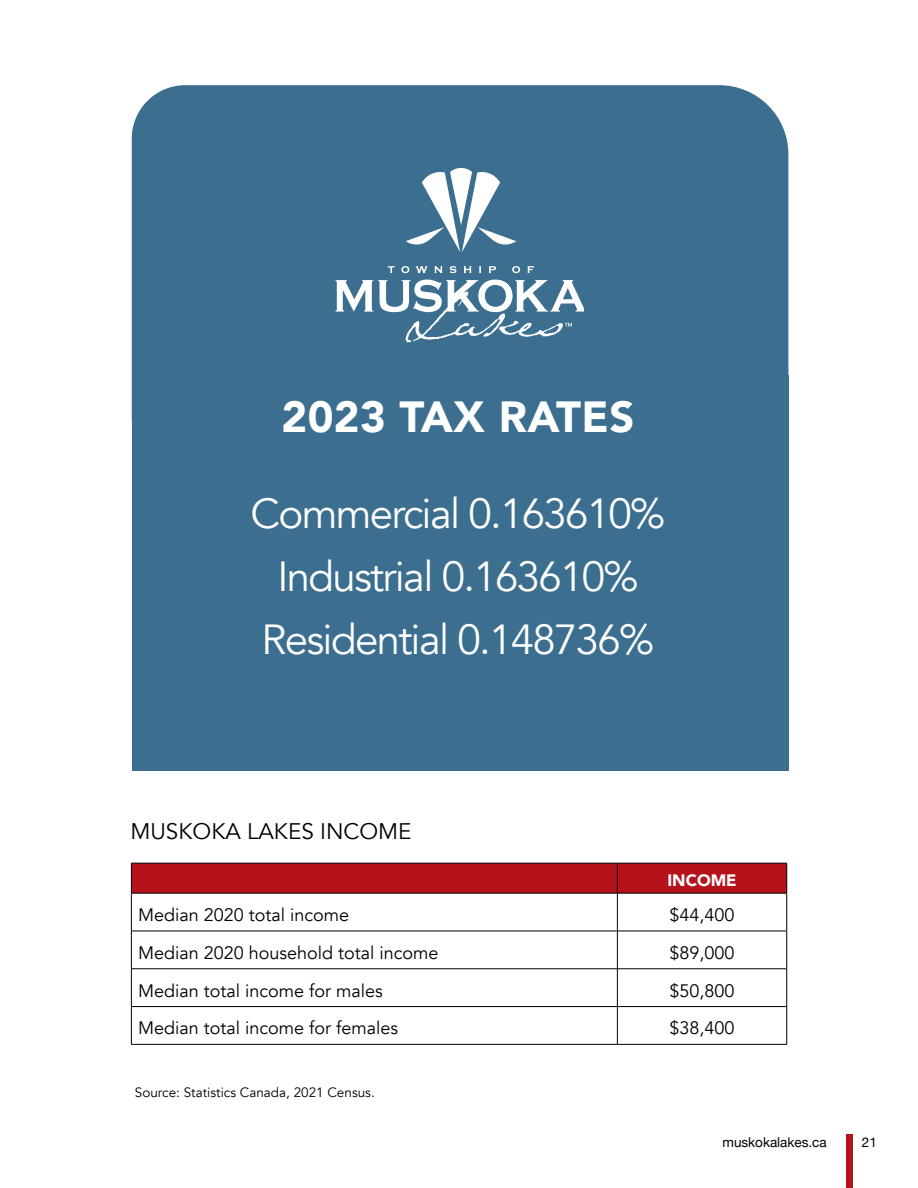
<style>
.page{position:relative;width:918px;height:1188px;background:#fff}
.page>*{position:absolute;margin:0;border:0;box-sizing:border-box;transform-origin:0 0}
.t1{font:900 43.5px "Avenir";letter-spacing:.01em;color:#fff}
.t2{font:42px/63px "Avenir";letter-spacing:-.04em;color:#fff;text-align:center}
.t3{font:22.5px "Avenir";color:#000}
.t4{font:18px "Avenir";color:#000}
.t5{font:900 16.5px "Avenir";color:#fff}
.t6{font:13.5px "Avenir";color:#000}
.t7{font:13.5px "Helvetica Neue";color:#000}
</style>
<div class="page">
<div style="left:132px;top:376px;width:656px;height:395px;background:#3b6e8f"></div>
<div style="left:132px;top:864px;width:654px;height:29px;background:#b5121b"></div>
<hr style="left:131px;top:863px;width:486px;height:1px;background:#000">
<hr style="left:131px;top:863px;width:1px;height:30px;background:#000">
<hr style="left:617px;top:863px;width:170px;height:1px;background:#000">
<hr style="left:617px;top:863px;width:1px;height:30px;background:#000">
<hr style="left:786px;top:863px;width:1px;height:30px;background:#000">
<hr style="left:131px;top:893px;width:486px;height:1px;background:#000">
<hr style="left:131px;top:893px;width:1px;height:38px;background:#000">
<hr style="left:617px;top:893px;width:170px;height:1px;background:#000">
<hr style="left:617px;top:893px;width:1px;height:38px;background:#000">
<hr style="left:786px;top:893px;width:1px;height:38px;background:#000">
<hr style="left:131px;top:931px;width:486px;height:1px;background:#000">
<hr style="left:131px;top:931px;width:1px;height:38px;background:#000">
<hr style="left:617px;top:931px;width:170px;height:1px;background:#000">
<hr style="left:617px;top:931px;width:1px;height:38px;background:#000">
<hr style="left:786px;top:931px;width:1px;height:38px;background:#000">
<hr style="left:131px;top:969px;width:486px;height:1px;background:#000">
<hr style="left:131px;top:969px;width:1px;height:37px;background:#000">
<hr style="left:617px;top:969px;width:170px;height:1px;background:#000">
<hr style="left:617px;top:969px;width:1px;height:37px;background:#000">
<hr style="left:786px;top:969px;width:1px;height:37px;background:#000">
<hr style="left:131px;top:1006px;width:486px;height:1px;background:#000">
<hr style="left:131px;top:1007px;width:1px;height:37px;background:#000">
<hr style="left:617px;top:1006px;width:170px;height:1px;background:#000">
<hr style="left:617px;top:1007px;width:1px;height:37px;background:#000">
<hr style="left:786px;top:1007px;width:1px;height:37px;background:#000">
<hr style="left:131px;top:1044px;width:486px;height:1px;background:#000">
<hr style="left:617px;top:1044px;width:170px;height:1px;background:#000">
<div style="left:132px;top:85px;width:656px;height:291px;background:#3b6e8f"></div>
<div style="left:847px;top:1134px;width:6px;height:54px;background:#b5121b"></div>
<svg style="left:388px;top:266px;width:7px;height:7px"></svg>
<svg style="left:401px;top:266px;width:8px;height:7px"></svg>
<svg style="left:416px;top:266px;width:12px;height:7px"></svg>
<svg style="left:434px;top:266px;width:8px;height:7px"></svg>
<svg style="left:450px;top:266px;width:6px;height:7px"></svg>
<svg style="left:464px;top:266px;width:8px;height:7px"></svg>
<svg style="left:479px;top:266px;width:2px;height:7px"></svg>
<svg style="left:489px;top:266px;width:7px;height:7px"></svg>
<svg style="left:512px;top:266px;width:8px;height:7px"></svg>
<svg style="left:527px;top:266px;width:7px;height:7px"></svg>
<svg style="left:406px;top:168px;width:110px;height:84px"></svg>
<svg style="left:335px;top:280px;width:248px;height:62px"></svg>
<h1 class="t1" style="left:282px;top:380px;width:354px">2023 TAX RATES</h1>
<h2 class="t2" style="left:251px;top:483px;width:416px">Commercial 0.163610%<br>Industrial 0.163610%<br>Residential 0.148736%</h2>
<p class="t3" style="left:130px;top:817px;width:283px">MUSKOKA LAKES INCOME</p>
<p class="t5" style="left:667px;top:867px;width:71px">INCOME</p>
<p class="t4" style="left:138px;top:904px;width:213px">Median 2020 total income</p>
<p class="t4" style="left:670px;top:904px;width:67px">$44,400</p>
<p class="t4" style="left:138px;top:942px;width:302px">Median 2020 household total income</p>
<p class="t4" style="left:670px;top:942px;width:67px">$89,000</p>
<p class="t4" style="left:138px;top:980px;width:246px">Median total income for males</p>
<p class="t4" style="left:670px;top:980px;width:67px">$50,800</p>
<p class="t4" style="left:138px;top:1018px;width:262px">Median total income for females</p>
<p class="t4" style="left:670px;top:1018px;width:67px">$38,400</p>
<p class="t6" style="left:135px;top:1085px;width:241px">Source: Statistics Canada, 2021 Census.</p>
<p class="t7" style="left:723px;top:1132px;width:106px">muskokalakes.ca</p>
<p class="t7" style="left:862px;top:1132px;width:17px">21</p>
</div>
